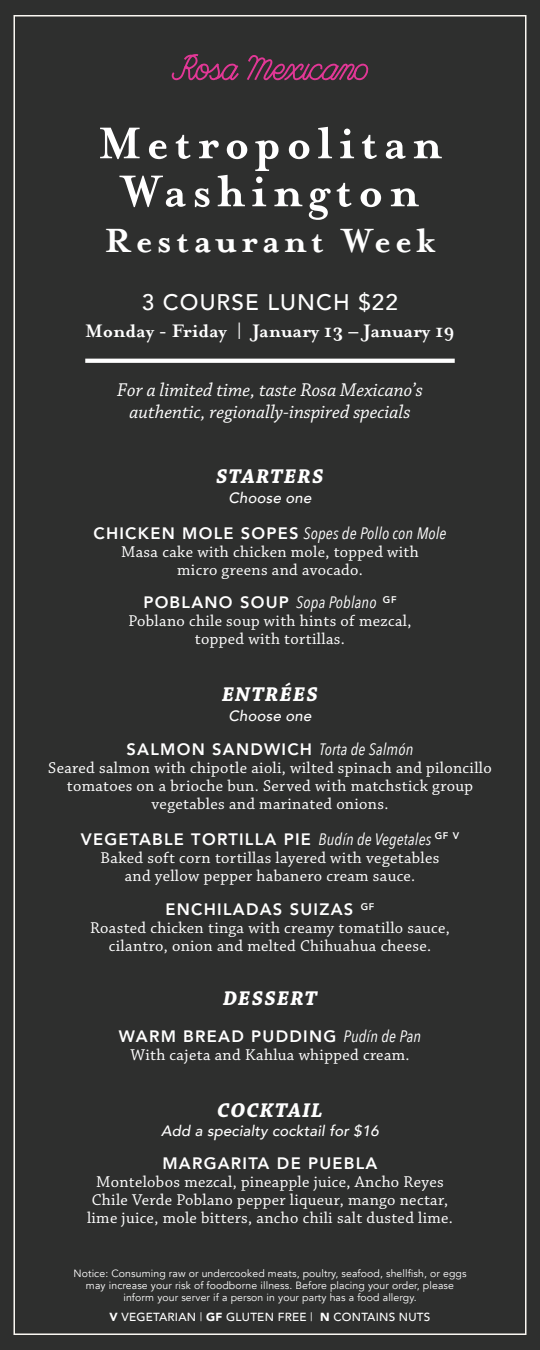
<style>
.page{position:relative;width:540px;height:1350px;background:#2e2f2e}
.page>*{position:absolute;margin:0;border:0;box-sizing:border-box;transform-origin:0 0}
.t1{font:700 51px "Mrs Eaves";letter-spacing:.11em;color:#fff}
.t2{font:700 39px "Mrs Eaves";letter-spacing:.11em;color:#fff}
.t3{font:500 22.5px "Avenir";letter-spacing:.05em;color:#fff}
.t4{font:700 21px "Mrs Eaves";color:#fff}
.subheader{font:italic 700 21px "Chaparral Pro";letter-spacing:.06em;color:#fff}
.body_copy{font:italic 700 21px "Chaparral Pro";letter-spacing:.05em;color:#fff}
.body_copy-2{font:italic 19.5px/22.5px "Chaparral Pro";color:#fff;text-align:center}
.body_copy-3{font:16.5px/18px "Chaparral Pro";letter-spacing:.02em;color:#fff;text-align:center}
.subheader-2{font:800 16.5px "Avenir";letter-spacing:.075em;color:#fff}
.subheader-3{font:italic 16.5px "Avenir Next Condensed";letter-spacing:.01em;color:#fff}
.body_copy-4{font:italic 500 15px "Avenir";letter-spacing:.01em;color:#fff}
.subheader-4{font:italic 500 15px "Avenir";letter-spacing:.01em;color:#fff}
.subheader-5{font:500 11.7px "Avenir";letter-spacing:.02em;color:#fff}
.body_copy-5{font:10.5px/12px "Avenir";letter-spacing:.01em;color:#fff;text-align:center}
.s1{font-family:"Avenir";font-weight:800;font-style:normal}
.s2{font-family:"Avenir Next Condensed";font-weight:400;font-style:italic}
.s3{font-family:"Avenir";font-weight:800}
.s4{font-weight:900}
.s5{font-weight:400}
</style>
<div class="page">
<svg style="left:172px;top:54px;width:67px;height:26px;background:#5d3049"></svg>
<svg style="left:247px;top:55px;width:123px;height:26px;background:#5d3049"></svg>
<svg style="left:85px;top:359px;width:370px;height:4px"></svg>
<p class="t1" style="left:98px;top:114px;width:345px">Metropolitan</p>
<p class="t1" style="left:121px;top:162px;width:299px">Washington</p>
<p class="t2" style="left:105px;top:218px;width:332px">Restaurant Week</p>
<p class="t3" style="left:142px;top:283px;width:258px">3 COURSE LUNCH $22</p>
<p class="t4" style="left:85px;top:319px;width:371px">Monday - Friday | January 13 – January 19</p>
<p class="body_copy-2" style="left:117px;top:379px;width:307px">For a limited time, taste Rosa Mexicano’s authentic, regionally-inspired specials</p>
<p class="subheader" style="left:216px;top:464px;width:109px">STARTERS</p>
<p class="subheader-4" style="left:229px;top:489px;width:84px">Choose one</p>
<p class="subheader-3" style="left:93px;top:523px;width:355px"><span class="s1">CHICKEN MOLE SOPES</span> Sopes de Pollo con Mole</p>
<p class="body_copy-3" style="left:121px;top:544px;width:299px">Masa cake with chicken mole, topped with micro greens and avocado.</p>
<p class="subheader-2" style="left:143px;top:590px;width:255px">POBLANO SOUP <span class="s2">Sopa Poblano</span> <sup>GF</sup></p>
<p class="body_copy-3" style="left:128px;top:613px;width:285px">Poblano chile soup with hints of mezcal, topped with tortillas.</p>
<p class="subheader" style="left:222px;top:682px;width:97px">ENTRÉES</p>
<p class="subheader-4" style="left:229px;top:707px;width:84px">Choose one</p>
<p class="subheader-2" style="left:127px;top:736px;width:288px">SALMON SANDWICH <span class="s2">Torta de Salmón</span></p>
<p class="body_copy-3" style="left:48px;top:759px;width:445px">Seared salmon with chipotle aioli, wilted spinach and piloncillo tomatoes on a brioche bun. Served with matchstick group vegetables and marinated onions.</p>
<p class="subheader-2" style="left:81px;top:826px;width:380px">VEGETABLE TORTILLA PIE <span class="s2">Budín de Vegetales</span> <sup>GF</sup> <sup>V</sup></p>
<p class="body_copy-3" style="left:101px;top:849px;width:340px">Baked soft corn tortillas layered with vegetables and yellow pepper habanero cream sauce.</p>
<p class="body_copy-3" style="left:90px;top:902px;width:361px"><span class="s3">ENCHILADAS SUIZAS</span> <sup>GF<br></sup>Roasted chicken tinga with creamy tomatillo sauce, cilantro, onion and melted Chihuahua cheese.</p>
<p class="subheader" style="left:223px;top:986px;width:95px">DESSERT</p>
<p class="subheader-2" style="left:119px;top:1023px;width:304px">WARM BREAD PUDDING <span class="s2">Pudín de Pan</span></p>
<p class="body_copy-3" style="left:130px;top:1046px;width:281px">With cajeta and Kahlua whipped cream.</p>
<p class="body_copy" style="left:217px;top:1098px;width:107px">COCKTAIL</p>
<p class="body_copy-4" style="left:161px;top:1122px;width:219px">Add a specialty cocktail for $16</p>
<p class="subheader-2" style="left:162px;top:1150px;width:217px">MARGARITA DE PUEBLA</p>
<p class="body_copy-3" style="left:87px;top:1174px;width:367px">Montelobos mezcal, pineapple juice, Ancho Reyes<br>Chile Verde Poblano pepper liqueur, mango nectar, lime juice, mole bitters, ancho chili salt dusted lime.</p>
<p class="body_copy-5" style="left:73px;top:1268px;width:395px">Notice: Consuming raw or undercooked meats, poultry, seafood, shellfish, or eggs may increase your risk of foodborne illness. Before placing your order, please inform your server if a person in your party has a food allergy.</p>
<p class="subheader-5" style="left:110px;top:1306px;width:322px"><span class="s4">V</span> VEGETARIAN <span class="s5">|</span> <span class="s4">GF</span> GLUTEN FREE <span class="s5">|</span> <span class="s4">N</span> CONTAINS NUTS</p>
</div>
